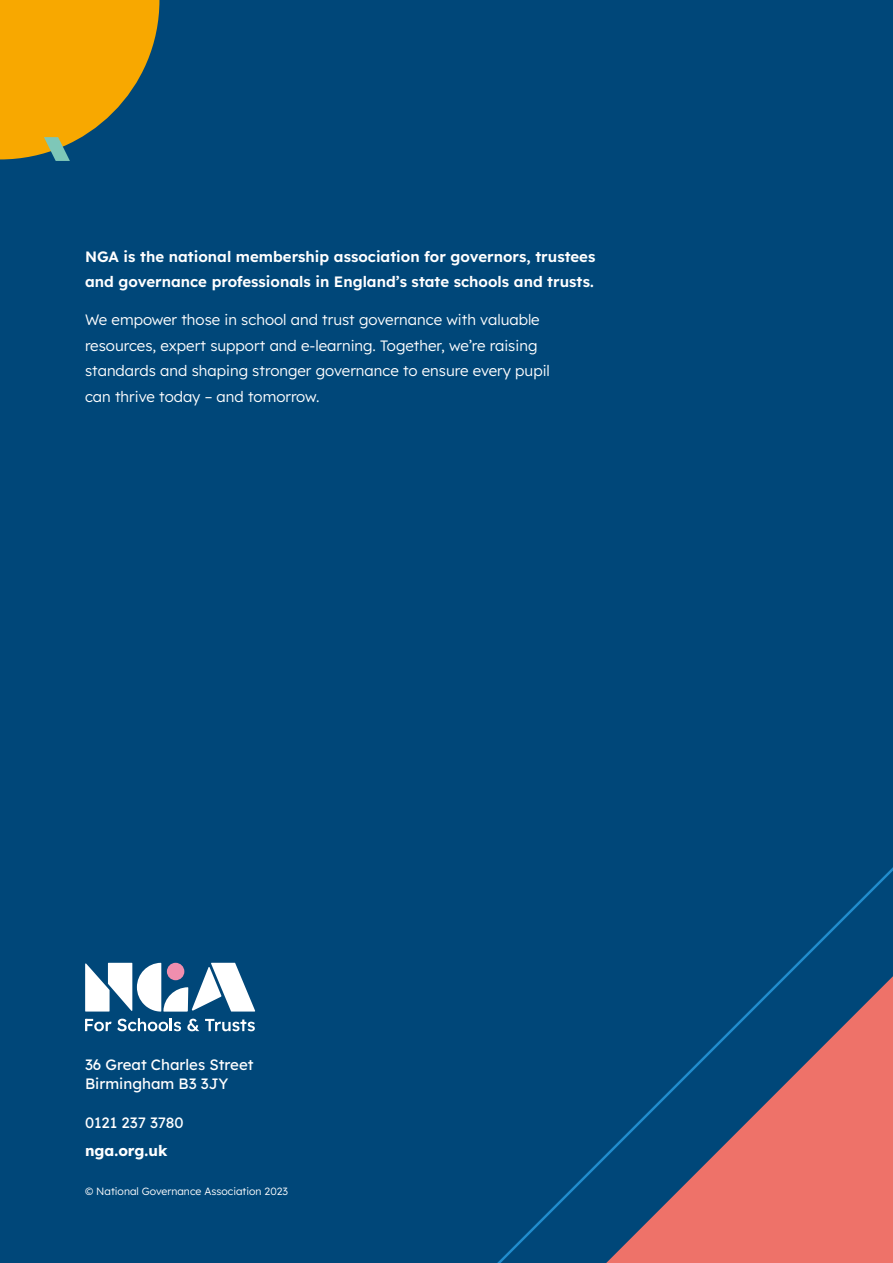
<style>
.page{position:relative;width:893px;height:1263px;background:#004779}
.page>*{position:absolute;margin:0;border:0;box-sizing:border-box;transform-origin:0 0}
.t1{font:300 15px/25.5px "Lexend Deca";color:#fff}
.t2{font:600 15px/25.5px "Lexend Deca";color:#fff}
.t3{font:15px "Lexend Deca";color:#fff}
.t4{font:700 15px "Lexend Deca";color:#fff}
.t5{font:300 10.5px "Lexend Deca";color:#fff}
</style>
<div class="page">
<svg style="left:497px;top:867px;width:396px;height:396px"></svg>
<svg style="left:85px;top:963px;width:170px;height:48px"></svg>
<svg style="left:85px;top:1018px;width:96px;height:13px"></svg>
<svg style="left:187px;top:1019px;width:12px;height:12px"></svg>
<svg style="left:205px;top:1019px;width:50px;height:12px"></svg>
<svg style="left:0;top:0;width:159px;height:161px"></svg>
<p class="t2" style="left:85px;top:243px;width:512px">NGA is the national membership association for governors, trustees and governance professionals in England’s state schools and trusts.</p>
<p class="t1" style="left:85px;top:306px;width:466px">We empower those in school and trust governance with valuable resources, expert support and e-learning. Together, we’re raising standards and shaping stronger governance to ensure every pupil can thrive today – and tomorrow.</p>
<p class="t3" style="left:85px;top:1053px;width:170px">36 Great Charles Street</p>
<p class="t3" style="left:85px;top:1073px;width:145px">Birmingham B3 3JY</p>
<p class="t3" style="left:85px;top:1112px;width:100px">0121 237 3780</p>
<p class="t4" style="left:85px;top:1140px;width:84px">nga.org.uk</p>
<p class="t5" style="left:85px;top:1184px;width:205px">© National Governance Association 2023</p>
</div>
